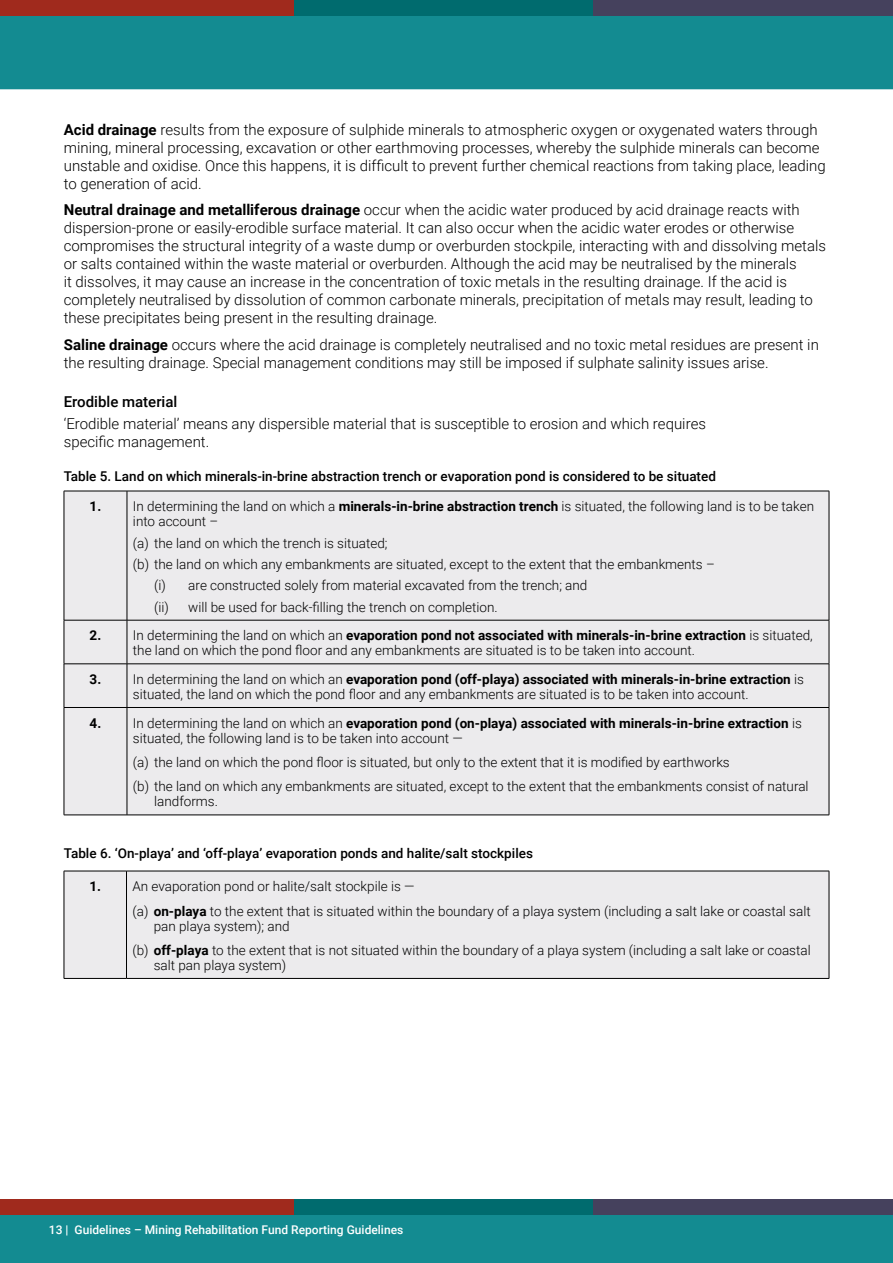
<style>
.page{position:relative;width:893px;height:1263px;background:#fff}
.page>*{position:absolute;margin:0;border:0;box-sizing:border-box;transform-origin:0 0}
.Main_Copy{font:300 15px/18px "Roboto";color:#000}
.Heading_3{font:500 15px "Roboto";color:#000}
.Table_Text{font:300 13.5px/15px "Roboto";color:#000}
.Table_Heading{font:500 13.5px "Roboto";color:#000}
.Table_Text-2{font:700 13.5px "Roboto";color:#000}
.t1{font:500 12px "Roboto";color:#fff}
.s1{font-weight:700}
</style>
<div class="page">
<div style="left:0;top:15px;width:893px;height:74px;background:#138b91"></div>
<div style="left:0;top:0;width:299px;height:15px;background:#a02a1d"></div>
<div style="left:295px;top:0;width:299px;height:15px;background:#006b6e"></div>
<div style="left:594px;top:0;width:299px;height:15px;background:#45415d"></div>
<div style="left:0;top:1214px;width:893px;height:49px;background:#138b91"></div>
<div style="left:0;top:1199px;width:299px;height:15px;background:#a02a1d"></div>
<div style="left:295px;top:1199px;width:299px;height:15px;background:#006b6e"></div>
<div style="left:594px;top:1199px;width:299px;height:15px;background:#45415d"></div>
<div style="left:65px;top:492px;width:764px;height:323px;background:#ecebed"></div>
<hr style="left:64px;top:491px;width:63px;height:1px;background:#000">
<hr style="left:64px;top:491px;width:1px;height:129px;background:#000">
<hr style="left:127px;top:491px;width:702px;height:1px;background:#000">
<hr style="left:127px;top:491px;width:1px;height:129px;background:#000">
<hr style="left:829px;top:491px;width:1px;height:129px;background:#000">
<hr style="left:64px;top:620px;width:63px;height:1px;background:#000">
<hr style="left:64px;top:620px;width:1px;height:44px;background:#000">
<hr style="left:127px;top:620px;width:702px;height:1px;background:#000">
<hr style="left:127px;top:620px;width:1px;height:44px;background:#000">
<hr style="left:829px;top:620px;width:1px;height:44px;background:#000">
<hr style="left:64px;top:663px;width:63px;height:1px;background:#000">
<hr style="left:64px;top:664px;width:1px;height:43px;background:#000">
<hr style="left:127px;top:663px;width:702px;height:1px;background:#000">
<hr style="left:127px;top:664px;width:1px;height:43px;background:#000">
<hr style="left:829px;top:664px;width:1px;height:43px;background:#000">
<hr style="left:64px;top:707px;width:63px;height:1px;background:#000">
<hr style="left:64px;top:708px;width:1px;height:107px;background:#000">
<hr style="left:127px;top:707px;width:702px;height:1px;background:#000">
<hr style="left:127px;top:708px;width:1px;height:107px;background:#000">
<hr style="left:829px;top:708px;width:1px;height:107px;background:#000">
<hr style="left:64px;top:815px;width:63px;height:1px;background:#000">
<hr style="left:127px;top:815px;width:702px;height:1px;background:#000">
<div style="left:65px;top:872px;width:764px;height:106px;background:#ecebed"></div>
<hr style="left:64px;top:871px;width:1px;height:107px;background:#000">
<hr style="left:126px;top:871px;width:1px;height:107px;background:#000">
<hr style="left:829px;top:871px;width:1px;height:107px;background:#000">
<hr style="left:64px;top:978px;width:62px;height:1px;background:#000">
<hr style="left:126px;top:978px;width:703px;height:1px;background:#000">
<hr style="left:64px;top:871px;width:62px;height:1px;background:#000">
<hr style="left:126px;top:871px;width:703px;height:1px;background:#000">
<p class="Main_Copy" style="left:64px;top:120px;width:763px"><span class="s1">Acid drainage</span> results from the exposure of sulphide minerals to atmospheric oxygen or oxygenated waters through mining, mineral processing, excavation or other earthmoving processes, whereby the sulphide minerals can become unstable and oxidise. Once this happens, it is difficult to prevent further chemical reactions from taking place, leading to generation of acid.</p>
<p class="Main_Copy" style="left:64px;top:200px;width:764px"><span class="s1">Neutral drainage and metalliferous drainage</span> occur when the acidic water produced by acid drainage reacts with dispersion-prone or easily-erodible surface material. It can also occur when the acidic water erodes or otherwise compromises the structural integrity of a waste dump or overburden stockpile, interacting with and dissolving metals or salts contained within the waste material or overburden. Although the acid may be neutralised by the minerals<br>it dissolves, it may cause an increase in the concentration of toxic metals in the resulting drainage. If the acid is completely neutralised by dissolution of common carbonate minerals, precipitation of metals may result, leading to these precipitates being present in the resulting drainage.</p>
<p class="Main_Copy" style="left:64px;top:335px;width:757px"><span class="s1">Saline drainage</span> occurs where the acid drainage is completely neutralised and no toxic metal residues are present in the resulting drainage. Special management conditions may still be imposed if sulphate salinity issues arise.</p>
<p class="Heading_3" style="left:64px;top:391px;width:115px">Erodible material</p>
<p class="Main_Copy" style="left:64px;top:414px;width:644px">‘Erodible material’ means any dispersible material that is susceptible to erosion and which requires specific management.</p>
<p class="Table_Heading" style="left:64px;top:466px;width:654px">Table 5. Land on which minerals-in-brine abstraction trench or evaporation pond is considered to be situated</p>
<p class="Table_Text-2" style="left:90px;top:497px;width:13px">1.</p>
<p class="Table_Text" style="left:133px;top:498px;width:683px">In determining the land on which a <span class="s1">minerals-in-brine abstraction trench</span> is situated, the following land is to be taken into account –</p>
<p class="Table_Text" style="left:133px;top:535px;width:256px">(a) the land on which the trench is situated;</p>
<p class="Table_Text" style="left:133px;top:556px;width:583px">(b) the land on which any embankments are situated, except to the extent that the embankments –</p>
<p class="Table_Text" style="left:154px;top:577px;width:435px">(i) are constructed solely from material excavated from the trench; and</p>
<p class="Table_Text" style="left:154px;top:599px;width:345px">(ii) will be used for back-filling the trench on completion.</p>
<p class="Table_Text-2" style="left:90px;top:626px;width:13px">2.</p>
<p class="Table_Text" style="left:133px;top:627px;width:681px">In determining the land on which an <span class="s1">evaporation pond not associated with minerals-in-brine extraction</span> is situated, the land on which the pond floor and any embankments are situated is to be taken into account.</p>
<p class="Table_Text-2" style="left:90px;top:670px;width:13px">3.</p>
<p class="Table_Text" style="left:133px;top:671px;width:672px">In determining the land on which an <span class="s1">evaporation pond (off-playa) associated with minerals-in-brine extraction</span> is situated, the land on which the pond floor and any embankments are situated is to be taken into account.</p>
<p class="Table_Text-2" style="left:90px;top:713px;width:13px">4.</p>
<p class="Table_Text" style="left:133px;top:715px;width:670px">In determining the land on which an <span class="s1">evaporation pond (on-playa) associated with minerals-in-brine extraction</span> is situated, the following land is to be taken into account —</p>
<p class="Table_Text" style="left:133px;top:754px;width:598px">(a) the land on which the pond floor is situated, but only to the extent that it is modified by earthworks</p>
<p class="Table_Text" style="left:154px;top:779px;width:656px;text-indent:-21px">(b) the land on which any embankments are situated, except to the extent that the embankments consist of natural landforms.</p>
<p class="Table_Heading" style="left:64px;top:844px;width:470px">Table 6. ‘On-playa’ and ‘off-playa’ evaporation ponds and halite/salt stockpiles</p>
<p class="Table_Text-2" style="left:89px;top:877px;width:13px">1.</p>
<p class="Table_Text" style="left:132px;top:878px;width:284px">An evaporation pond or halite/salt stockpile is —</p>
<p class="Table_Text" style="left:154px;top:903px;width:658px;text-indent:-21px">(a) <span class="s1">on-playa</span> to the extent that is situated within the boundary of a playa system (including a salt lake or coastal salt pan playa system); and</p>
<p class="Table_Text" style="left:154px;top:942px;width:658px;text-indent:-21px">(b) <span class="s1">off-playa</span> to the extent that is not situated within the boundary of a playa system (including a salt lake or coastal salt pan playa system)</p>
<p class="t1" style="left:49px;top:1221px;width:356px">13 | Guidelines – Mining Rehabilitation Fund Reporting Guidelines</p>
</div>
